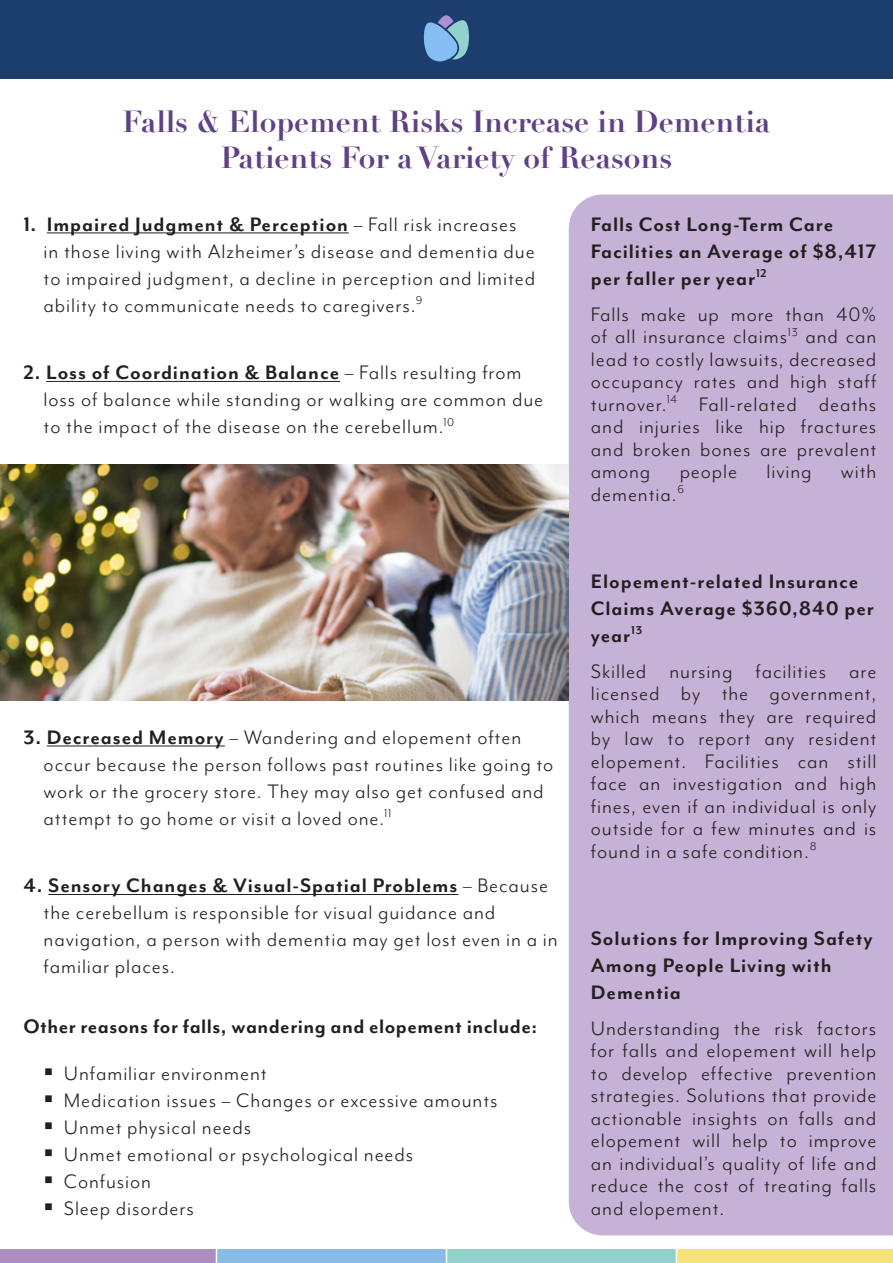
<style>
.page{position:relative;width:893px;height:1263px;background:#fff}
.page>*{position:absolute;margin:0;border:0;box-sizing:border-box;transform-origin:0 0}
.t1{font:700 30px/36px "Didot LT Pro";color:#5f4186;text-align:center}
.t2{font:22.5px/22.5px "Mr Eaves Mod OT";letter-spacing:.04em;color:#231f20}
.t3{font:700 22.5px/27px "Mr Eaves Mod OT";letter-spacing:.04em;color:#231f20}
.t4{font:700 22.5px "Mr Eaves Mod OT";letter-spacing:.02em;color:#231f20}
.s1{font-weight:700}
</style>
<div class="page">
<div style="left:0;top:0;width:893px;height:79px;background:#1b3e6f"></div>
<svg style="left:423px;top:15px;width:46px;height:47px"></svg>
<div style="left:569px;top:194px;width:324px;height:1041px;background:#c6b2d6"></div>
<div style="left:0;top:1249px;width:216px;height:14px;background:#ab8fc3"></div>
<div style="left:216px;top:1249px;width:230px;height:14px;background:#88bce6"></div>
<div style="left:446px;top:1249px;width:230px;height:14px;background:#91d1cc"></div>
<div style="left:676px;top:1249px;width:217px;height:14px;background:#f5e17c"></div>
<svg style="left:216px;top:1249px;width:1px;height:14px"></svg>
<svg style="left:446px;top:1249px;width:1px;height:14px"></svg>
<svg style="left:676px;top:1249px;width:1px;height:14px"></svg>
<hr style="left:47px;top:233px;width:302px;height:1px;background:#231f20">
<hr style="left:46px;top:381px;width:294px;height:1px;background:#231f20">
<hr style="left:47px;top:746px;width:178px;height:1px;background:#231f20">
<hr style="left:48px;top:894px;width:410px;height:1px;background:#231f20">
<img style="left:0;top:464px;width:569px;height:237px">
<h1 class="t1" style="left:123px;top:104px;width:649px">Falls &amp; Elopement Risks Increase in Dementia<br>Patients For a Variety of Reasons</h1>
<p class="t2" style="left:44px;top:210px;width:493px;line-height:27px;text-indent:-20px"><span class="s1">1. Impaired Judgment &amp; Perception</span> – Fall risk increases in those living with Alzheimer’s disease and dementia due to impaired judgment, a decline in perception and limited ability to communicate needs to caregivers.<sup>9</sup></p>
<p class="t3" style="left:591px;top:210px;width:287px">Falls Cost Long-Term Care<br>Facilities an Average of $8,417 per faller per year<sup>12</sup></p>
<p class="t2" style="left:591px;top:303px;width:287px;text-align:justify">Falls make up more than 40% of all insurance claims<sup>13</sup> and can lead to costly lawsuits, decreased occupancy rates and high staff turnover.<sup>14</sup> Fall-related deaths and injuries like hip fractures and broken bones are prevalent among</p>
<p class="t2" style="left:44px;top:359px;width:501px;line-height:27px;text-indent:-20px"><span class="s1">2. Loss of Coordination &amp; Balance</span> – Falls resulting from loss of balance while standing or walking are common due to the impact of the disease on the cerebellum.<sup>10</sup></p>
<p class="t2" style="left:680px;top:460px;width:59px">people</p>
<p class="t2" style="left:766px;top:460px;width:47px">living</p>
<p class="t2" style="left:841px;top:460px;width:37px">with</p>
<p class="t2" style="left:591px;top:483px;width:95px">dementia.<sup>6</sup></p>
<p class="t2" style="left:44px;top:723px;width:511px;line-height:27px;text-indent:-20px"><span class="s1">3. Decreased Memory</span> – Wandering and elopement often occur because the person follows past routines like going to work or the grocery store. They may also get confused and attempt to go home or visit a loved one.<sup>11</sup></p>
<p class="t2" style="left:44px;top:872px;width:516px;line-height:27px;text-indent:-20px"><span class="s1">4. Sensory Changes &amp; Visual-Spatial Problems</span> – Because the cerebellum is responsible for visual guidance and navigation, a person with dementia may get lost even in a in familiar places.</p>
<p class="t4" style="left:23px;top:1014px;width:515px">Other reasons for falls, wandering and elopement include:</p>
<p class="t2" style="left:64px;top:1059px;width:435px;line-height:27px">Unfamiliar environment<br>Medication issues – Changes or excessive amounts<br>Unmet physical needs<br>Unmet emotional or psychological needs<br>Confusion<br>Sleep disorders</p>
<p class="t3" style="left:591px;top:567px;width:284px">Elopement-related Insurance<br>Claims Average $360,840 per year<sup>13</sup></p>
<p class="t2" style="left:591px;top:660px;width:287px;text-align:justify">Skilled nursing facilities are licensed by the government, which means they are required by law to report any resident elopement. Facilities can still face an investigation and high fines, even if an individual is only outside for a few minutes and is found in a safe condition.<sup>8</sup></p>
<p class="t3" style="left:591px;top:924px;width:283px">Solutions for Improving Safety<br>Among People Living with<br>Dementia</p>
<p class="t2" style="left:591px;top:1017px;width:287px;text-align:justify">Understanding the risk factors for falls and elopement will help to develop effective prevention strategies. Solutions that provide actionable insights on falls and elopement will help to improve an individual’s quality of life and reduce the cost of treating falls and elopement.</p>
</div>
